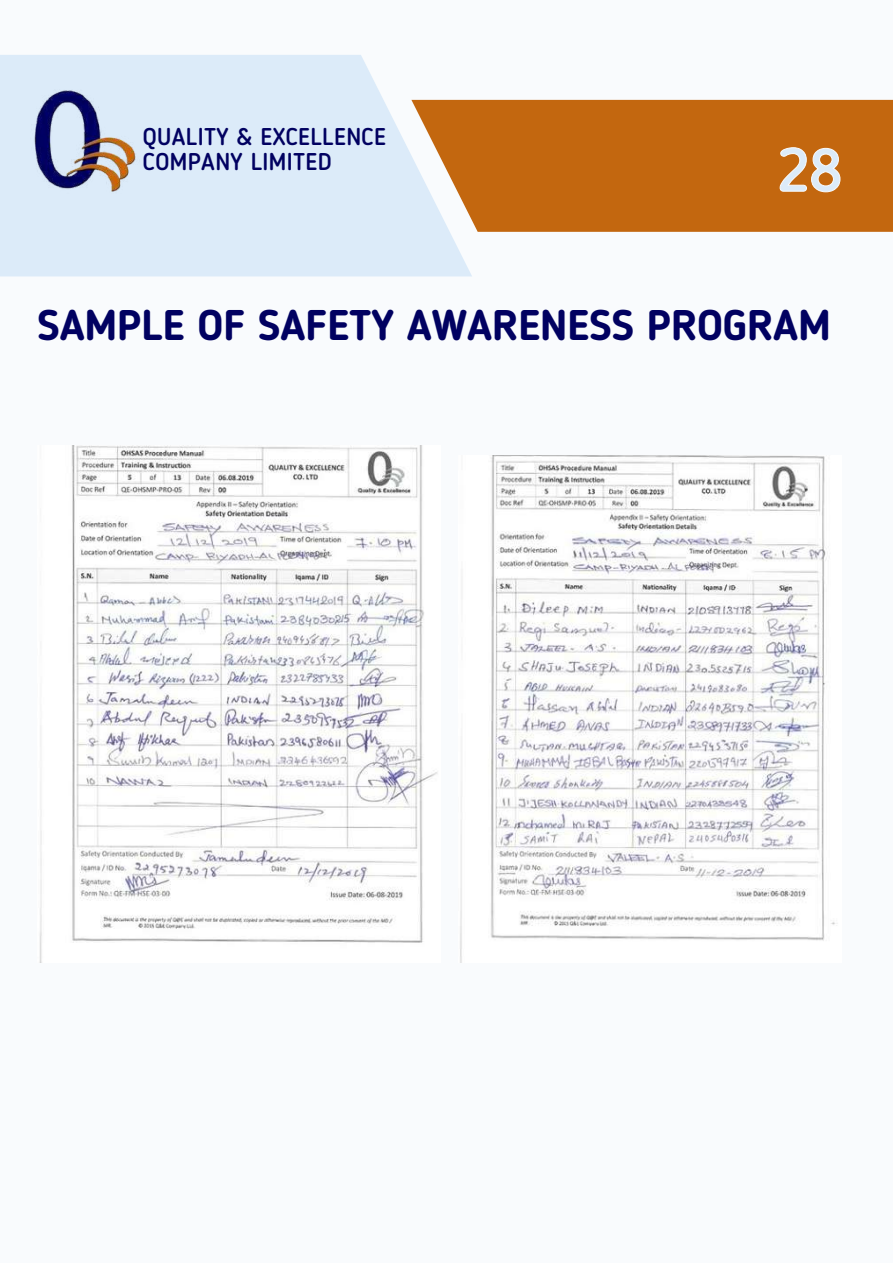
<style>
.page{position:relative;width:893px;height:1264px;background:#fff}
.page>*{position:absolute;margin:0;border:0;box-sizing:border-box;transform-origin:0 0}
.t1{font:500 60.15px "Blogger Sans";color:#dcebf9}
.t2{font:700 42.45px "Blogger Sans";color:#010161}
.t3{font:500 24px/24.8px "Blogger Sans";letter-spacing:.015em;color:#010161}
</style>
<div class="page">
<div style="left:0;top:0;width:892px;height:1262px;background:#f9fbfd"></div>
<div style="left:472px;top:100px;width:420px;height:132px;background:#c3670f"></div>
<svg style="left:0;top:55px;width:472px;height:221px;background:#dde7f0"></svg>
<img style="left:11px;top:90px;width:132px;height:103px">
<img style="left:39px;top:445px;width:398px;height:517px">
<img style="left:460px;top:455px;width:375px;height:507px">
<svg style="left:779px;top:147px;width:61px;height:45px;background:#ca7b30"></svg>
<p class="t3" style="left:143px;top:126px;width:244px">QUALITY &amp; EXCELLENCE<br>COMPANY LIMITED</p>
<h1 class="t1" style="left:777px;top:145px;width:65px">28</h1>
<h2 class="t2" style="left:37px;top:307px;width:794px">SAMPLE OF SAFETY AWARENESS PROGRAM</h2>
</div>
